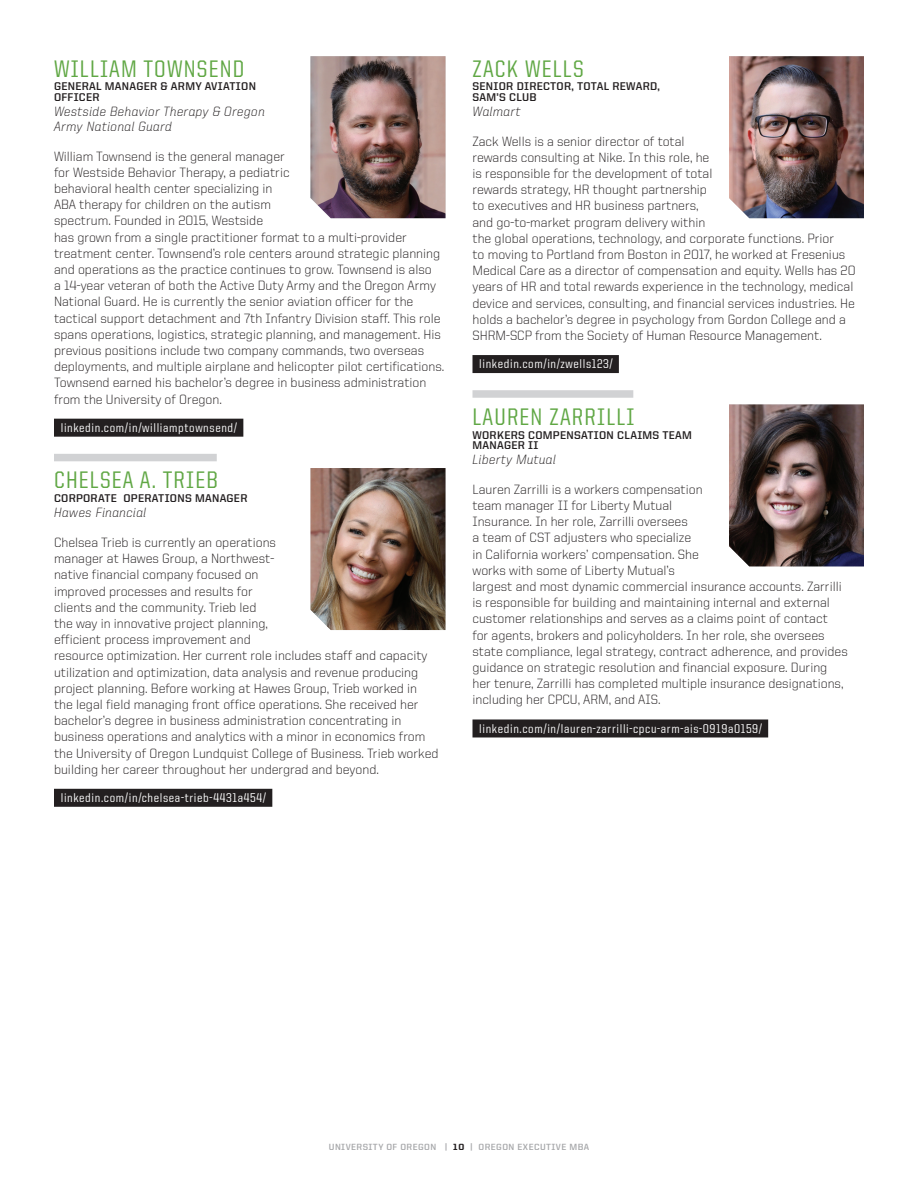
<style>
.page{position:relative;width:918px;height:1188px;background:#fff}
.page>*{position:absolute;margin:0;border:0;box-sizing:border-box;transform-origin:0 0}
.t1{font:500 24px "United Sans Semi Cond";letter-spacing:.05em;color:#60a744}
.t2{font:300 13.5px/16.2px "United Sans Reg";color:#231f20}
.t3{font:300 13.5px/15px "United Italic Reg";letter-spacing:.025em;color:#231f20}
.t4{font:500 12.75px "United Sans Semi Cond";letter-spacing:.05em;color:#fff}
.t5{font:700 11.25px/10.5px "United Sans Reg";letter-spacing:.025em;color:#231f20}
.t6{font:700 9px "United Sans Reg";letter-spacing:.05em;color:#a7a8aa}
.s1{font-weight:800;color:#231f20}
</style>
<div class="page">
<div style="left:54px;top:419px;width:189px;height:18px;background:#231f20"></div>
<div style="left:54px;top:454px;width:163px;height:7px;background:#d1d2d4"></div>
<div style="left:54px;top:789px;width:218px;height:18px;background:#231f20"></div>
<img style="left:310px;top:56px;width:136px;height:162px">
<img style="left:310px;top:468px;width:136px;height:162px">
<div style="left:472px;top:355px;width:147px;height:18px;background:#231f20"></div>
<div style="left:472px;top:390px;width:161px;height:8px;background:#d1d2d4"></div>
<div style="left:472px;top:719px;width:296px;height:18px;background:#231f20"></div>
<img style="left:729px;top:56px;width:135px;height:162px">
<img style="left:729px;top:404px;width:135px;height:162px">
<h1 class="t1" style="left:54px;top:56px;width:192px">WILLIAM TOWNSEND</h1>
<p class="t5" style="left:54px;top:81px;width:203px">GENERAL MANAGER &amp; ARMY AVIATION<br>OFFICER</p>
<p class="t3" style="left:54px;top:104px;width:212px">Westside Behavior Therapy &amp; Oregon<br>Army National Guard</p>
<p class="t2" style="left:54px;top:148px;width:392px">William Townsend is the general manager<br>for Westside Behavior Therapy, a pediatric<br>behavioral health center specializing in<br>ABA therapy for children on the autism<br>spectrum. Founded in 2015, Westside<br>has grown from a single practitioner format to a multi-provider treatment center. Townsend’s role centers around strategic planning and operations as the practice continues to grow. Townsend is also<br>a 14-year veteran of both the Active Duty Army and the Oregon Army National Guard. He is currently the senior aviation officer for the tactical support detachment and 7th Infantry Division staff. This role spans operations, logistics, strategic planning, and management. His previous positions include two company commands, two overseas deployments, and multiple airplane and helicopter pilot certifications.<br>Townsend earned his bachelor’s degree in business administration from the University of Oregon.</p>
<p class="t4" style="left:61px;top:421px;width:178px">linkedin.com/in/williamptownsend/</p>
<h1 class="t1" style="left:54px;top:468px;width:165px">CHELSEA A. TRIEB</h1>
<p class="t5" style="left:54px;top:493px;width:195px">CORPORATE OPERATIONS MANAGER</p>
<p class="t3" style="left:54px;top:505px;width:94px">Hawes Financial</p>
<p class="t2" style="left:54px;top:534px;width:386px">Chelsea Trieb is currently an operations<br>manager at Hawes Group, a Northwest-<br>native financial company focused on<br>improved processes and results for<br>clients and the community. Trieb led<br>the way in innovative project planning,<br>efficient process improvement and<br>resource optimization. Her current role includes staff and capacity utilization and optimization, data analysis and revenue producing project planning. Before working at Hawes Group, Trieb worked in the legal field managing front office operations. She received her bachelor’s degree in business administration concentrating in business operations and analytics with a minor in economics from the University of Oregon Lundquist College of Business. Trieb worked building her career throughout her undergrad and beyond.</p>
<p class="t4" style="left:61px;top:791px;width:207px">linkedin.com/in/chelsea-trieb-4431a454/</p>
<h1 class="t1" style="left:472px;top:56px;width:113px">ZACK WELLS</h1>
<p class="t5" style="left:472px;top:81px;width:189px">SENIOR DIRECTOR, TOTAL REWARD,<br>SAM’S CLUB</p>
<p class="t3" style="left:472px;top:104px;width:50px">Walmart</p>
<p class="t2" style="left:472px;top:133px;width:385px">Zack Wells is a senior director of total<br>rewards consulting at Nike. In this role, he<br>is responsible for the development of total<br>rewards strategy, HR thought partnership<br>to executives and HR business partners,<br>and go-to-market program delivery within<br>the global operations, technology, and corporate functions. Prior<br>to moving to Portland from Boston in 2017, he worked at Fresenius Medical Care as a director of compensation and equity. Wells has 20 years of HR and total rewards experience in the technology, medical device and services, consulting, and financial services industries. He holds a bachelor’s degree in psychology from Gordon College and a SHRM-SCP from the Society of Human Resource Management.</p>
<p class="t4" style="left:479px;top:357px;width:135px">linkedin.com/in/zwells123/</p>
<h1 class="t1" style="left:472px;top:404px;width:164px">LAUREN ZARRILLI</h1>
<p class="t5" style="left:472px;top:429px;width:221px">WORKERS COMPENSATION CLAIMS TEAM<br>MANAGER II</p>
<p class="t3" style="left:472px;top:452px;width:85px">Liberty Mutual</p>
<p class="t2" style="left:472px;top:481px;width:377px">Lauren Zarrilli is a workers compensation<br>team manager II for Liberty Mutual<br>Insurance. In her role, Zarrilli oversees<br>a team of CST adjusters who specialize<br>in California workers’ compensation. She<br>works with some of Liberty Mutual’s<br>largest and most dynamic commercial insurance accounts. Zarrilli is responsible for building and maintaining internal and external customer relationships and serves as a claims point of contact<br>for agents, brokers and policyholders. In her role, she oversees state compliance, legal strategy, contract adherence, and provides guidance on strategic resolution and financial exposure. During her tenure, Zarrilli has completed multiple insurance designations, including her CPCU, ARM, and AIS.</p>
<p class="t4" style="left:479px;top:722px;width:284px">linkedin.com/in/lauren-zarrilli-cpcu-arm-ais-0919a0159/</p>
<p class="t6" style="left:329px;top:1142px;width:262px">UNIVERSITY OF OREGON | <span class="s1">10</span> | OREGON EXECUTIVE MBA</p>
</div>
